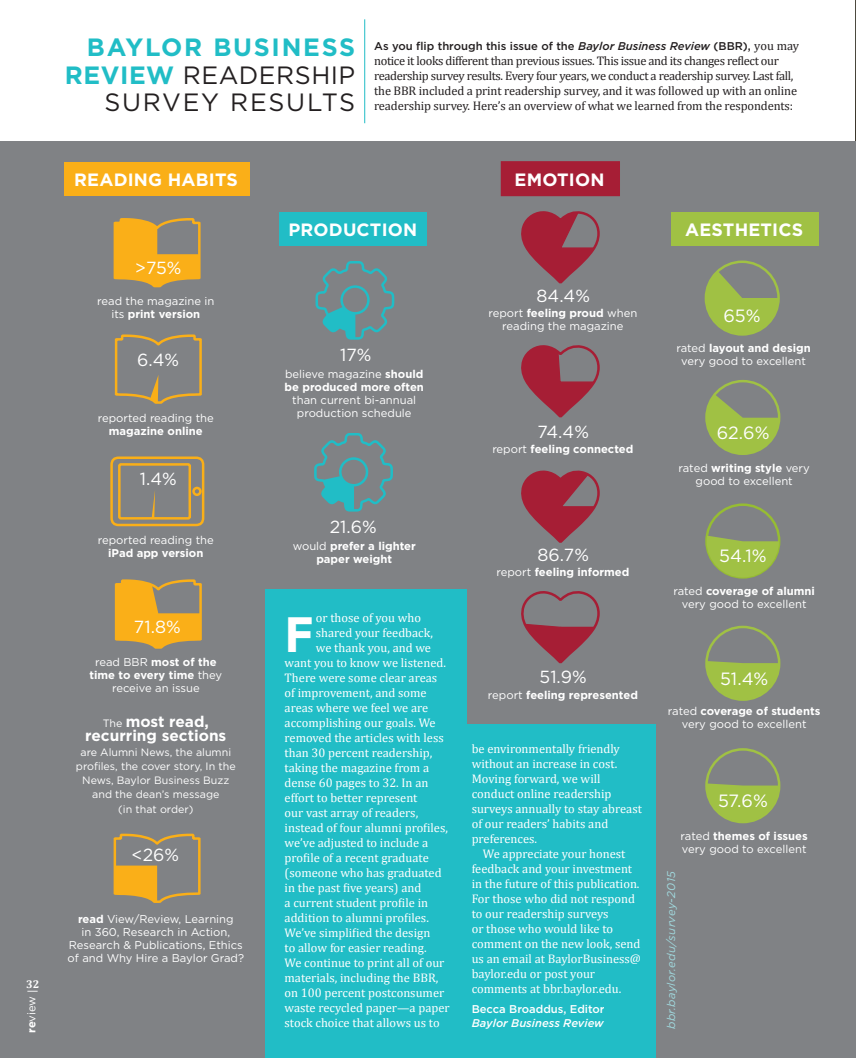
<style>
.page{position:relative;width:856px;height:1058px;background:#fff}
.page>*{position:absolute;margin:0;border:0;box-sizing:border-box;transform-origin:0 0}
.t1{font:900 49.38px "Avenir";color:#fff}
.t2{font:25px "Gotham";letter-spacing:.035em;color:#231f20}
.t3{font:700 25px "Gotham";letter-spacing:.07em;color:#21bdc6}
.t4{font:25px "Gotham";letter-spacing:.07em;color:#231f20}
.t5{font:700 17.75px "Gotham";letter-spacing:.01em;color:#fff}
.t6{font:17.75px "Gotham";color:#fff}
.t7{font:17.5px "Gotham";color:#fff}
.t8{font:700 15.38px/14.2px "Gotham";color:#fff;text-align:center}
.t9{font:12.5px/15px "Cambria";color:#fff}
.t10{font:12.5px/15px "Cambria";letter-spacing:-.03em;color:#231f20}
.t11{font:11.25px/13px "Gotham";color:#fff;text-align:center}
.t12{font:700 11.25px/13px "Gotham";color:#fff;text-align:center}
.t13{font:500 11.25px "Gotham";color:#231f20}
.t14{font:500 11.25px/13.8px "Gotham";color:#fff}
.t15{font:italic 11.25px "Gotham";letter-spacing:.03em;color:#a1dadf}
.t16{font:700 11.25px "Cambria";color:#fff}
.t17{font:10.62px/14.2px "Gotham";color:#fff;text-align:center}
.s1{font-weight:700}
.s2{font-family:"Cambria"}
.s3{font-weight:700;color:#21bdc6}
.s4{font-style:italic}
.s5{font-family:"Cambria";font-weight:400;font-size:12.5px}
.s6{font-weight:400}
.s7{font-weight:400;font-size:10.62px}
</style>
<div class="page">
<img style="left:855px;top:0;width:1px;height:1058px">
<svg style="left:855px;top:702px;width:1px;height:215px"></svg>
<div style="left:0;top:142px;width:855px;height:916px;background:#808285"></div>
<div style="left:266px;top:589px;width:201px;height:469px;background:#21bdc6"></div>
<div style="left:454px;top:724px;width:202px;height:334px;background:#21bdc6"></div>
<svg style="left:113px;top:218px;width:88px;height:70px"></svg>
<svg style="left:114px;top:334px;width:88px;height:70px"></svg>
<svg style="left:110px;top:456px;width:95px;height:447px"></svg>
<svg style="left:151px;top:490px;width:4px;height:28px"></svg>
<svg style="left:313px;top:85px;width:82px;height:427px"></svg>
<div style="left:279px;top:212px;width:148px;height:33px;background:#21bdc6"></div>
<div style="left:671px;top:212px;width:147px;height:33px;background:#a0c144"></div>
<div style="left:64px;top:162px;width:185px;height:33px;background:#faaf18"></div>
<div style="left:501px;top:161px;width:119px;height:35px;background:#a61e35;border:1px solid #a61e35"></div>
<div style="left:704px;top:260px;width:75px;height:76px;border:2px solid #a0c144;border-radius:50%"></div>
<svg style="left:706px;top:271px;width:72px;height:63px"></svg>
<div style="left:705px;top:625px;width:75px;height:76px;border:2px solid #a0c144;border-radius:50%"></div>
<svg style="left:706px;top:661px;width:73px;height:38px"></svg>
<div style="left:705px;top:748px;width:75px;height:75px;border:2px solid #a0c144;border-radius:50%"></div>
<svg style="left:706px;top:783px;width:73px;height:38px"></svg>
<svg style="left:706px;top:394px;width:73px;height:60px"></svg>
<div style="left:705px;top:503px;width:75px;height:75px;border:2px solid #96bc33;border-radius:50%"></div>
<svg style="left:706px;top:535px;width:73px;height:42px"></svg>
<svg style="left:521px;top:211px;width:79px;height:73px"></svg>
<svg style="left:521px;top:345px;width:79px;height:73px"></svg>
<svg style="left:521px;top:470px;width:79px;height:73px"></svg>
<svg style="left:521px;top:591px;width:79px;height:73px"></svg>
<hr style="left:464px;top:599px;width:2px;height:142px;background:#fff">
<hr style="left:271px;top:600px;width:1px;height:387px;background:#fff">
<hr style="left:465px;top:740px;width:181px;height:1px;background:#fff">
<hr style="left:364px;top:19px;width:1px;height:104px;background:#21bdc6">
<p class="t16" style="left:26px;top:975px;width:15px">32</p>
<p class="t11" style="left:25px;top:1032px;width:45px;rotate:-90deg"><span class="s1">re</span>view <span class="s2">|</span></p>
<p class="t3" style="left:87px;top:33px;width:270px">BAYLOR BUSINESS</p>
<p class="t2" style="left:65px;top:61px;width:292px"><span class="s3">REVIEW</span> READERSHIP</p>
<p class="t4" style="left:104px;top:89px;width:252px">SURVEY RESULTS</p>
<p class="t13" style="left:374px;top:39px;width:426px">As you flip through this issue of the <span class="s4">Baylor Business Review</span> (BBR), <span class="s5">you may</span></p>
<p class="t10" style="left:374px;top:53px;width:424px">notice it looks different than previous issues. This issue and its changes reflect our readership survey results. Every four years, we conduct a readership survey. Last fall, the BBR included a print readership survey, and it was followed up with an online readership survey. Here’s an overview of what we learned from the respondents:</p>
<p class="t5" style="left:74px;top:169px;width:165px">READING HABITS</p>
<p class="t5" style="left:514px;top:169px;width:91px">EMOTION</p>
<p class="t7" style="left:135px;top:258px;width:48px">&gt;75%</p>
<p class="t11" style="left:97px;top:294px;width:119px">read the magazine in</p>
<p class="t12" style="left:111px;top:307px;width:90px"><span class="s6">its</span> print version</p>
<p class="t7" style="left:137px;top:350px;width:43px">6.4%</p>
<p class="t11" style="left:98px;top:411px;width:117px">reported reading the <span class="s1">magazine online</span></p>
<p class="t7" style="left:140px;top:469px;width:38px">1.4%</p>
<p class="t5" style="left:288px;top:219px;width:130px">PRODUCTION</p>
<p class="t5" style="left:685px;top:219px;width:119px">AESTHETICS</p>
<p class="t7" style="left:340px;top:345px;width:33px">17%</p>
<p class="t11" style="left:284px;top:367px;width:141px">believe magazine <span class="s1">should be produced more often </span>than current bi-annual production schedule</p>
<p class="t7" style="left:536px;top:286px;width:55px">84.4%</p>
<p class="t11" style="left:488px;top:306px;width:150px">report <span class="s1">feeling proud</span> when reading the magazine</p>
<p class="t7" style="left:537px;top:421px;width:53px">74.4%</p>
<p class="t12" style="left:492px;top:442px;width:142px"><span class="s6">report</span> feeling connected</p>
<p class="t6" style="left:723px;top:305px;width:39px">65%</p>
<p class="t11" style="left:676px;top:342px;width:136px">rated <span class="s1">layout and design </span>very good to excellent</p>
<p class="t6" style="left:716px;top:423px;width:54px">62.6%</p>
<p class="t11" style="left:678px;top:461px;width:133px">rated <span class="s1">writing style</span> very good to excellent</p>
<p class="t7" style="left:330px;top:517px;width:48px">21.6%</p>
<p class="t11" style="left:98px;top:533px;width:117px">reported reading the</p>
<p class="t12" style="left:108px;top:546px;width:97px">iPad app version</p>
<p class="t12" style="left:293px;top:539px;width:125px"><span class="s6">would</span> prefer a lighter paper weight</p>
<p class="t7" style="left:134px;top:617px;width:48px">71.8%</p>
<p class="t11" style="left:89px;top:655px;width:134px">read BBR <span class="s1">most of the time to every time</span> they receive an issue</p>
<p class="t8" style="left:85px;top:714px;width:143px"><span class="s7">The</span> most read, recurring sections</p>
<p class="t17" style="left:76px;top:744px;width:161px">are Alumni News, the alumni profiles, the cover story, In the<br>News, Baylor Business Buzz and the dean’s message</p>
<p class="t17" style="left:118px;top:801px;width:77px">(in that order)</p>
<p class="t7" style="left:131px;top:845px;width:49px">&lt;26%</p>
<p class="t11" style="left:68px;top:912px;width:178px"><span class="s1">read</span> View/Review, Learning<br>in 360, Research in Action,<br>Research &amp; Publications, Ethics of and Why Hire a Baylor Grad?</p>
<p class="t1" style="left:284px;top:592px;width:31px">F</p>
<p class="t9" style="left:316px;top:610px;width:107px">or those of you who</p>
<p class="t9" style="left:316px;top:625px;width:118px">shared your feedback,</p>
<p class="t9" style="left:316px;top:640px;width:117px">we thank you, and we</p>
<p class="t9" style="left:284px;top:655px;width:163px">want you to know we listened.</p>
<p class="t9" style="left:284px;top:670px;width:154px">There were some clear areas</p>
<p class="t9" style="left:284px;top:685px;width:144px">of improvement, and some</p>
<p class="t9" style="left:284px;top:700px;width:145px">areas where we feel we are</p>
<p class="t9" style="left:284px;top:715px;width:152px">accomplishing our goals. We</p>
<p class="t9" style="left:284px;top:730px;width:161px">removed the articles with less</p>
<p class="t9" style="left:284px;top:745px;width:149px">than 30 percent readership,</p>
<p class="t9" style="left:284px;top:760px;width:146px">taking the magazine from a</p>
<p class="t9" style="left:284px;top:775px;width:145px">dense 60 pages to 32. In an</p>
<p class="t9" style="left:284px;top:790px;width:134px">effort to better represent</p>
<p class="t9" style="left:284px;top:805px;width:135px">our vast array of readers,</p>
<p class="t9" style="left:284px;top:820px;width:165px">instead of four alumni profiles,</p>
<p class="t9" style="left:284px;top:835px;width:145px">we’ve adjusted to include a</p>
<p class="t9" style="left:284px;top:850px;width:146px">profile of a recent graduate</p>
<p class="t9" style="left:284px;top:865px;width:159px">(someone who has graduated</p>
<p class="t9" style="left:284px;top:880px;width:138px">in the past five years) and</p>
<p class="t9" style="left:284px;top:895px;width:145px">a current student profile in</p>
<p class="t9" style="left:284px;top:910px;width:146px">addition to alumni profiles.</p>
<p class="t9" style="left:284px;top:925px;width:147px">We’ve simplified the design</p>
<p class="t9" style="left:284px;top:940px;width:143px">to allow for easier reading.</p>
<p class="t9" style="left:284px;top:955px;width:161px">We continue to print all of our</p>
<p class="t9" style="left:284px;top:970px;width:155px">materials, including the BBR,</p>
<p class="t9" style="left:284px;top:985px;width:161px">on 100 percent postconsumer</p>
<p class="t9" style="left:284px;top:1000px;width:167px">waste recycled paper—a paper</p>
<p class="t9" style="left:284px;top:1015px;width:156px">stock choice that allows us to</p>
<p class="t7" style="left:537px;top:545px;width:53px">86.7%</p>
<p class="t12" style="left:496px;top:565px;width:134px"><span class="s6">report</span> feeling informed</p>
<p class="t7" style="left:539px;top:667px;width:49px">51.9%</p>
<p class="t12" style="left:488px;top:688px;width:151px"><span class="s6">report</span> feeling represented</p>
<p class="t9" style="left:471px;top:741px;width:172px">be environmentally friendly without an increase in cost.<br>Moving forward, we will conduct online readership surveys annually to stay abreast of our readers’ habits and preferences.</p>
<p class="t9" style="left:471px;top:846px;width:171px;text-indent:11px">We appreciate your honest feedback and your investment in the future of this publication.<br>For those who did not respond to our readership surveys<br>or those who would like to comment on the new look, send us an email at BaylorBusiness@ baylor.edu or post your comments at bbr.baylor.edu.</p>
<p class="t14" style="left:471px;top:1002px;width:134px">Becca Broaddus, Editor<br><span class="s4">Baylor Business Review</span></p>
<p class="t6" style="left:719px;top:546px;width:49px">54.1%</p>
<p class="t11" style="left:673px;top:584px;width:143px">rated <span class="s1">coverage of alumni </span>very good to excellent</p>
<p class="t6" style="left:720px;top:668px;width:50px">51.4%</p>
<p class="t11" style="left:668px;top:704px;width:154px">rated <span class="s1">coverage of students </span>very good to excellent</p>
<p class="t6" style="left:718px;top:791px;width:51px">57.6%</p>
<p class="t11" style="left:680px;top:829px;width:129px;text-align:left">rated <span class="s1">themes of issues </span>very good to excellent</p>
<p class="t15" style="left:665px;top:1029px;width:160px;rotate:-90deg">bbr.baylor.edu/survey-2015</p>
</div>
